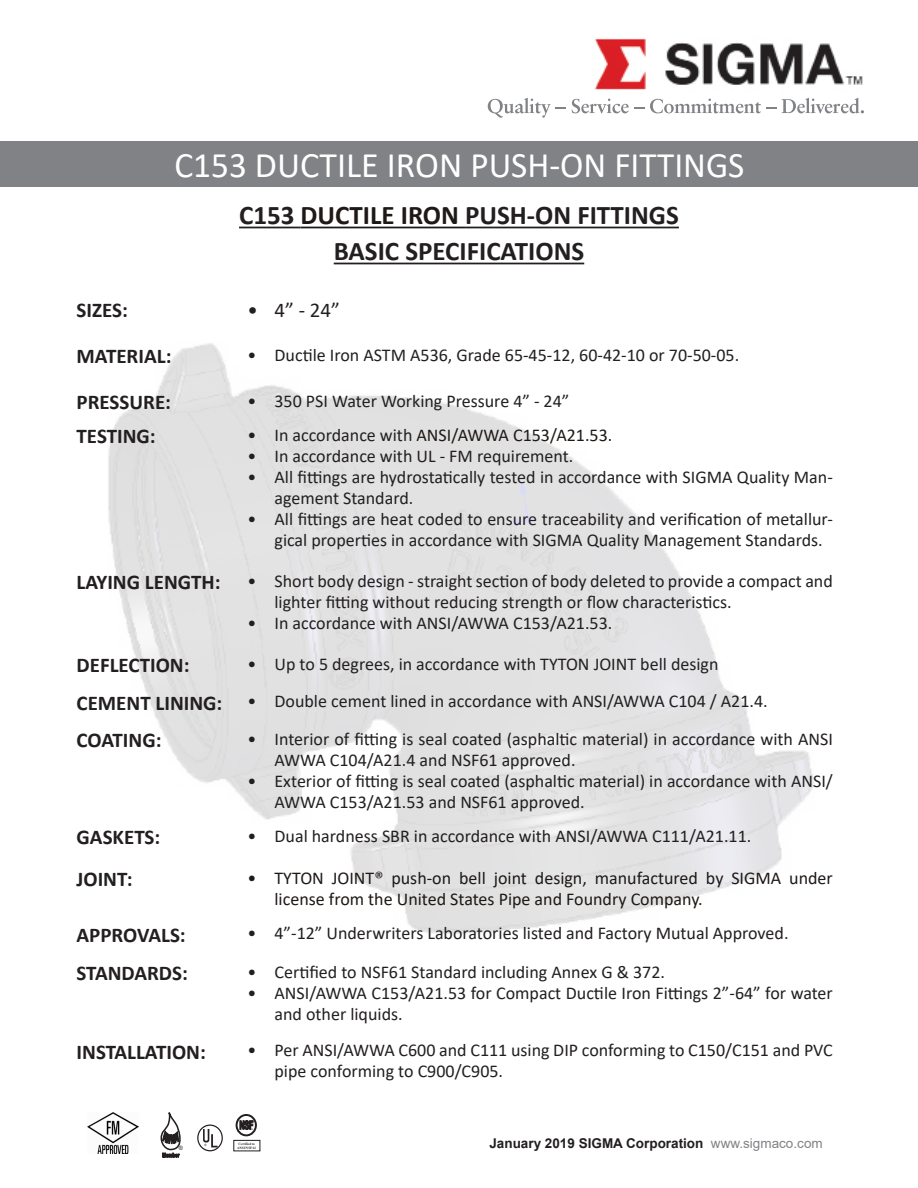
<style>
.page{position:relative;width:918px;height:1188px;background:#fff}
.page>*{position:absolute;margin:0;border:0;box-sizing:border-box;transform-origin:0 0}
.t1{font:36px "Calibri";color:#fff}
.t2{font:700 27px "Calibri";color:#231f20}
.t3{font:700 21px "Calibri";color:#231f20}
.t4{font:21px "Calibri";color:#231f20}
.t5{font:18px/21px "Calibri";color:#231f20}
.t6{font:18px/21.6px "Calibri";color:#1e1916}
.t7{font:700 13.5px "Arial";color:#231f20}
.t8{font:5.85px "Arial";color:#231f20;scale:.95 1}
.t9{font:700 3.45px/4.1px "Times New Roman";color:#231f20;text-align:center;scale:.95 1}
.t10{font:3px "Arial";color:#231f20;scale:.95 1}
.t11{font:700 2.1px "Arial";color:#231f20;scale:.95 1}
.s1{color:#1e1916}
.s2{color:#231f20}
.s3{font-weight:400;color:#808285}
</style>
<div class="page">
<div style="left:0;top:141px;width:918px;height:46px;background:#808285"></div>
<img style="left:594px;top:38px;width:269px;height:52px">
<hr style="left:239px;top:227px;width:62px;height:1px;background:#231f20">
<hr style="left:301px;top:227px;width:164px;height:1px;background:#1e1916">
<hr style="left:465px;top:227px;width:214px;height:1px;background:#231f20">
<hr style="left:334px;top:263px;width:250px;height:1px;background:#231f20">
<svg style="left:488px;top:98px;width:78px;height:20px"></svg>
<svg style="left:572px;top:99px;width:72px;height:14px"></svg>
<svg style="left:650px;top:99px;width:126px;height:14px"></svg>
<svg style="left:782px;top:98px;width:82px;height:15px"></svg>
<img style="left:88px;top:1112px;width:50px;height:42px">
<div style="left:197px;top:1125px;width:26px;height:26px;border:1px solid #231f20;border-radius:50%"></div>
<svg style="left:203px;top:1129px;width:15px;height:18px"></svg>
<svg style="left:160px;top:1112px;width:21px;height:45px"></svg>
<div style="left:233px;top:1140px;width:27px;height:11px;border:1px solid #231f20"></div>
<div style="left:236px;top:1114px;width:21px;height:22px;border:2px solid #231f20;border-radius:50%"></div>
<svg style="left:239px;top:1118px;width:15px;height:15px"></svg>
<img style="left:108px;top:343px;width:706px;height:591px">
<p class="t1" style="left:174px;top:140px;width:572px">C153 DUCTILE IRON PUSH-ON FITTINGS</p>
<p class="t2" style="left:239px;top:196px;width:441px">C153 <span class="s1">DUCTILE IRON</span> PUSH-ON FITTINGS</p>
<p class="t2" style="left:334px;top:232px;width:252px">BASIC SPECIFICATIONS</p>
<p class="t3" style="left:77px;top:295px;width:53px">SIZES:</p>
<p class="t4" style="left:248px;top:296px;width:94px">• 4” - 24”</p>
<p class="t3" style="left:77px;top:341px;width:96px">MATERIAL:</p>
<p class="t5" style="left:248px;top:344px;width:493px">• Ductile Iron ASTM A536, Grade 65-45-12, 60-42-10 or 70-50-05.</p>
<p class="t3" style="left:77px;top:387px;width:96px">PRESSURE:</p>
<p class="t5" style="left:248px;top:390px;width:323px">• 350 PSI Water Working Pressure 4” - 24”</p>
<p class="t3" style="left:77px;top:421px;width:81px">TESTING:</p>
<p class="t6" style="left:248px;top:423px;width:366px"><span class="s2">• In accordance with</span> ANSI/AWWA C153/A21.53.</p>
<p class="t5" style="left:248px;top:445px;width:327px">• In accordance with UL - FM requirement.</p>
<p class="t5" style="left:275px;top:466px;width:560px;text-indent:-27px">• All fittings are hydrostatically tested in accordance with SIGMA Quality Man&shy;agement Standard.</p>
<p class="t5" style="left:275px;top:508px;width:560px;text-indent:-27px">• All fittings are heat coded to ensure traceability and verification of metallur&shy;gical properties in accordance with SIGMA Quality Management Standards.</p>
<p class="t3" style="left:77px;top:567px;width:146px">LAYING LENGTH:</p>
<p class="t5" style="left:275px;top:570px;width:560px;text-indent:-27px">• Short body design - straight section of body deleted to provide a compact and lighter fitting without reducing strength or flow characteristics.</p>
<p class="t5" style="left:248px;top:612px;width:366px">• In accordance with ANSI/AWWA C153/A21.53.</p>
<p class="t3" style="left:77px;top:651px;width:114px">DEFLECTION:</p>
<p class="t5" style="left:248px;top:653px;width:473px">• Up to 5 degrees, in accordance with TYTON JOINT bell design</p>
<p class="t3" style="left:77px;top:688px;width:147px">CEMENT LINING:</p>
<p class="t5" style="left:248px;top:690px;width:522px">• Double cement lined in accordance with ANSI/AWWA C104 / A21.4.</p>
<p class="t3" style="left:77px;top:725px;width:86px">COATING:</p>
<p class="t5" style="left:275px;top:728px;width:560px;text-indent:-27px">• Interior of fitting is seal coated (asphaltic material) in accordance with ANSI<br>AWWA C104/A21.4 and NSF61 approved.</p>
<p class="t5" style="left:275px;top:770px;width:560px;text-indent:-27px">• Exterior of fitting is seal coated (asphaltic material) in accordance with ANSI/<br>AWWA C153/A21.53 and NSF61 approved.</p>
<p class="t3" style="left:77px;top:822px;width:85px">GASKETS:</p>
<p class="t5" style="left:248px;top:825px;width:505px">• Dual hardness SBR in accordance with ANSI/AWWA C111/A21.11.</p>
<p class="t3" style="left:77px;top:864px;width:57px">JOINT:</p>
<p class="t6" style="left:275px;top:867px;width:560px;text-indent:-27px">• TYTON JOINT® push-on bell joint design, manufactured by SIGMA under license from the United States Pipe and Foundry Company.</p>
<p class="t3" style="left:77px;top:920px;width:111px">APPROVALS:</p>
<p class="t5" style="left:248px;top:922px;width:543px">• 4”-12” Underwriters Laboratories listed and Factory Mutual Approved.</p>
<p class="t3" style="left:77px;top:958px;width:113px">STANDARDS:</p>
<p class="t5" style="left:248px;top:961px;width:419px">• Certified to NSF61 Standard including Annex G &amp; 372.</p>
<p class="t5" style="left:275px;top:982px;width:560px;text-indent:-27px">• ANSI/AWWA C153/A21.53 for Compact Ductile Iron Fittings 2”-64” for water and other liquids.</p>
<p class="t3" style="left:77px;top:1037px;width:131px">INSTALLATION:</p>
<p class="t5" style="left:275px;top:1039px;width:560px;text-indent:-27px">• Per ANSI/AWWA C600 and C111 using DIP conforming to C150/C151 and PVC pipe conforming to C900/C905.</p>
<p class="t11" style="left:252px;top:1128px;width:3px">®</p>
<p class="t10" style="left:204px;top:1142px;width:4px">®</p>
<p class="t7" style="left:489px;top:1134px;width:335px">January 2019 SIGMA Corporation <span class="s3">www.sigmaco.com</span></p>
<p class="t8" style="left:179px;top:1144px;width:6px">®</p>
<p class="t9" style="left:237px;top:1142px;width:22px">Certified to<br>ANSI/NSF 61</p>
</div>
